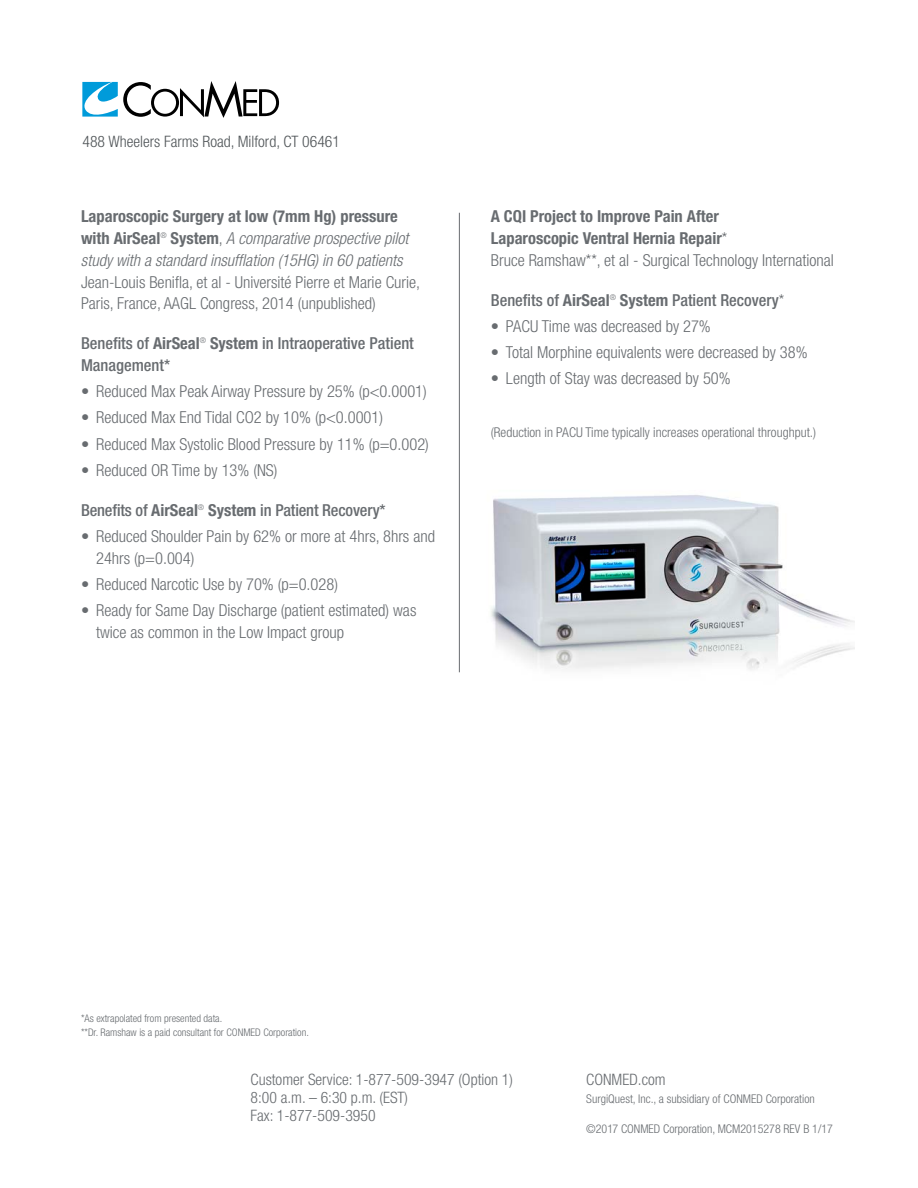
<style>
.page{position:relative;width:918px;height:1188px;background:#fff}
.page>*{position:absolute;margin:0;border:0;box-sizing:border-box;transform-origin:0 0}
._7_BodyBullet{font:300 condensed 16.5px/21.8px "Helvetica Neue LT Pro";color:#686c70}
._6_BodyCopy{font:300 condensed 16.5px/21.8px "Helvetica Neue LT Pro";color:#686c70}
._6_BodyCopy-2{font:700 condensed 16.5px/21.8px "Helvetica Neue LT Pro";color:#686c70}
._7_BodyBullet-2{font:500 condensed 16.5px "Helvetica Neue LT Pro";letter-spacing:-.005em;color:#686c70}
._6_BodyCopy-3{font:500 condensed 16.5px/21.8px "Helvetica Neue LT Pro";color:#686c70}
._9_PageFooter{font:300 condensed 15.75px/18px "Helvetica Neue LT Pro";color:#686c70}
.Body_Copy{font:300 condensed 15.75px "Helvetica Neue LT Pro";color:#515659}
._7_BodyBullet-3{font:300 condensed 13.5px "Helvetica Neue LT Pro";color:#686c70}
._9_PageFooter-2{font:300 condensed 12px "Helvetica Neue LT Pro";color:#686c70}
._11_Cite{font:300 condensed 10.5px/13.5px "Helvetica Neue LT Pro";color:#686c70}
.s1{font-weight:700}
.s2{font-style:italic}
.s3{font-weight:300}
</style>
<div class="page">
<img style="left:458px;top:467px;width:396px;height:206px">
<svg style="left:82px;top:81px;width:197px;height:37px"></svg>
<hr style="left:459px;top:213px;width:1px;height:459px;background:#686c70">
<p class="Body_Copy" style="left:82px;top:132px;width:259px">488 Wheelers Farms Road, Milford, CT 06461</p>
<p class="_6_BodyCopy" style="left:81px;top:206px;width:341px"><span class="s1">Laparoscopic Surgery at low (7mm Hg) pressure with AirSeal</span><sup>®</sup> <span class="s1">System</span>, <span class="s2">A comparative prospective pilot study with a standard insufflation (15HG) in 60 patients </span>Jean-Louis Benifla, et al - Université Pierre et Marie Curie, Paris, France, AAGL Congress, 2014 (unpublished)</p>
<p class="_6_BodyCopy-3" style="left:81px;top:332px;width:334px">Benefits of <span class="s1">AirSeal</span><sup>®</sup> <span class="s1">System</span> in Intraoperative Patient<br>Management*</p>
<p class="_7_BodyBullet" style="left:81px;top:380px;width:347px">• Reduced Max Peak Airway Pressure by 25% (p&lt;0.0001)</p>
<p class="_7_BodyBullet" style="left:81px;top:407px;width:304px">• Reduced Max End Tidal CO2 by 10% (p&lt;0.0001)</p>
<p class="_7_BodyBullet" style="left:81px;top:433px;width:349px">• Reduced Max Systolic Blood Pressure by 11% (p=0.002)</p>
<p class="_7_BodyBullet" style="left:81px;top:459px;width:198px">• Reduced OR Time by 13% (NS)</p>
<p class="_7_BodyBullet-2" style="left:81px;top:500px;width:306px">Benefits of <span class="s1">AirSeal</span><sup>®</sup> <span class="s1">System</span> in Patient Recovery*</p>
<p class="_7_BodyBullet" style="left:96px;top:525px;width:340px;text-indent:-15px">• Reduced Shoulder Pain by 62% or more at 4hrs, 8hrs and<br>24hrs (p=0.004)</p>
<p class="_7_BodyBullet" style="left:81px;top:573px;width:259px">• Reduced Narcotic Use by 70% (p=0.028)</p>
<p class="_7_BodyBullet" style="left:96px;top:599px;width:322px;text-indent:-15px">• Ready for Same Day Discharge (patient estimated) was twice as common in the Low Impact group</p>
<p class="_6_BodyCopy-2" style="left:491px;top:206px;width:345px">A CQI Project to Improve Pain After<br>Laparoscopic Ventral Hernia Repair<span class="s3">*<br>Bruce Ramshaw**, et al - Surgical Technology International</span></p>
<p class="_7_BodyBullet-2" style="left:491px;top:290px;width:295px">Benefits of <span class="s1">AirSeal</span><sup>®</sup> <span class="s1">System</span> Patient Recovery<span class="s3">*</span></p>
<p class="_7_BodyBullet" style="left:491px;top:315px;width:222px">• PACU Time was decreased by 27%</p>
<p class="_7_BodyBullet" style="left:491px;top:341px;width:318px">• Total Morphine equivalents were decreased by 38%</p>
<p class="_7_BodyBullet" style="left:491px;top:368px;width:241px">• Length of Stay was decreased by 50%</p>
<p class="_7_BodyBullet-3" style="left:491px;top:424px;width:327px">(Reduction in PACU Time typically increases operational throughput.)</p>
<p class="_11_Cite" style="left:81px;top:1012px;width:229px">*As extrapolated from presented data.<br>**Dr. Ramshaw is a paid consultant for CONMED Corporation.</p>
<p class="_9_PageFooter" style="left:251px;top:1070px;width:264px">Customer Service: 1-877-509-3947 (Option 1)<br>8:00 a.m. – 6:30 p.m. (EST)<br>Fax: 1-877-509-3950</p>
<p class="_9_PageFooter" style="left:586px;top:1070px;width:81px">CONMED.com</p>
<p class="_9_PageFooter-2" style="left:586px;top:1092px;width:230px">SurgiQuest, Inc., a subsidiary of CONMED Corporation</p>
<p class="_9_PageFooter-2" style="left:586px;top:1122px;width:248px">©2017 CONMED Corporation, MCM2015278 REV B 1/17</p>
</div>
